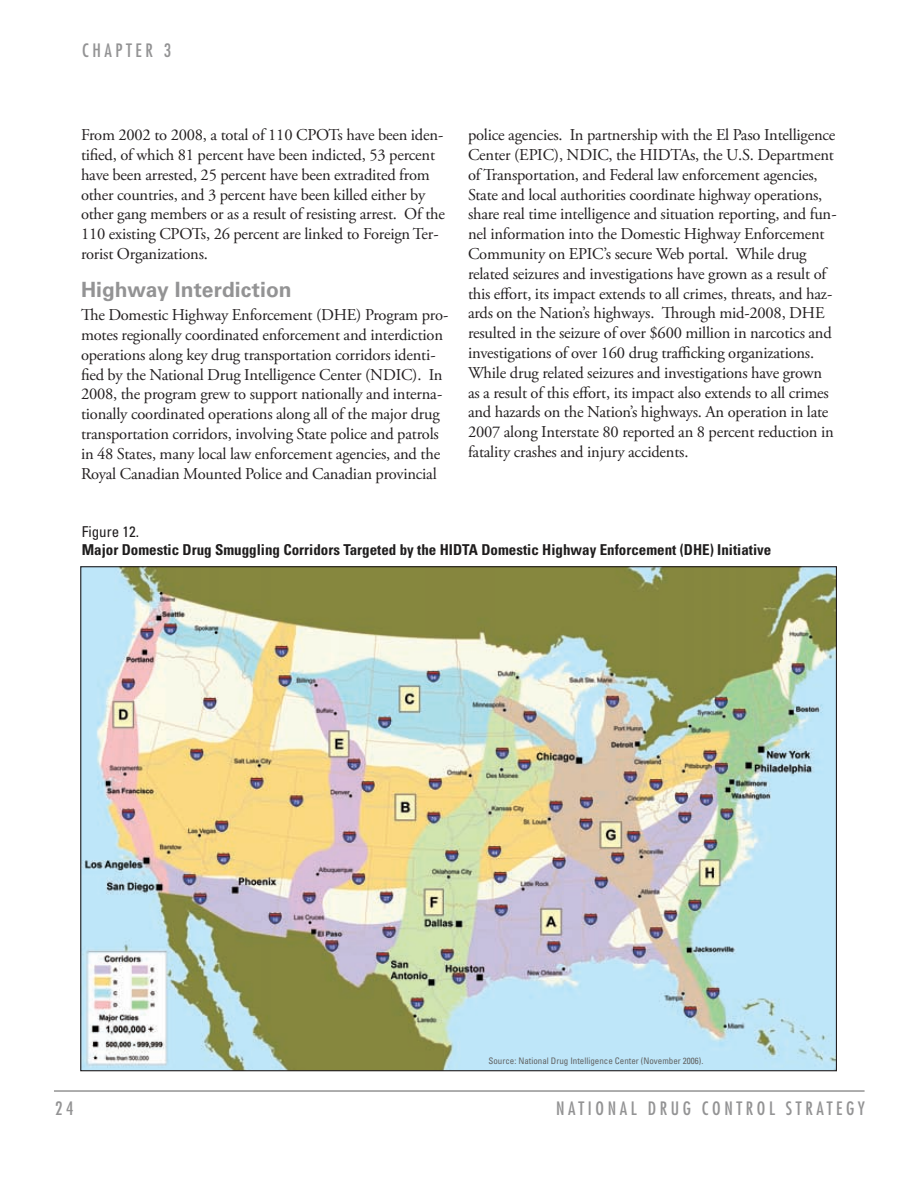
<style>
.page{position:relative;width:918px;height:1188px;background:#fff}
.page>*{position:absolute;margin:0;border:0;box-sizing:border-box;transform-origin:0 0}
.Sub_head{font:700 21px "Univers LT Std";letter-spacing:.005em;color:#939394}
.t1{font:condensed 18px "Futura Std";letter-spacing:.2em;color:#939394}
.body{font:16.5px/19.8px "Adobe Garamond Pro";letter-spacing:-.015em;color:#231f20}
.t2{font:700 condensed 15px/18px "Univers LT Std";color:#1f1d1d}
.t3{font:condensed 9px "Univers LT Std";color:#626363}
.s1{font-weight:400;color:#201d1e}
</style>
<div class="page">
<hr style="left:54px;top:1090px;width:811px;height:2px;background:#939394">
<img style="left:82px;top:568px;width:753px;height:501px">
<p class="t1" style="left:82px;top:39px;width:91px">CHAPTER 3</p>
<p class="body" style="left:81px;top:126px;width:366px">From 2002 to 2008, a total of 110 CPOTs have been iden&shy;tified, of which 81 percent have been indicted, 53 percent have been arrested, 25 percent have been extradited from other countries, and 3 percent have been killed either by other gang members or as a result of resisting arrest. Of the 110 existing CPOTs, 26 percent are linked to Foreign Ter&shy;rorist Organizations.</p>
<p class="Sub_head" style="left:81px;top:277px;width:212px">Highway Interdiction</p>
<p class="body" style="left:81px;top:306px;width:369px">The Domestic Highway Enforcement (DHE) Program pro&shy;motes regionally coordinated enforcement and interdiction operations along key drug transportation corridors identi&shy;fied by the National Drug Intelligence Center (NDIC). In 2008, the program grew to support nationally and interna&shy;tionally coordinated operations along all of the major drug transportation corridors, involving State police and patrols in 48 States, many local law enforcement agencies, and the Royal Canadian Mounted Police and Canadian provincial</p>
<p class="body" style="left:468px;top:126px;width:370px">police agencies. In partnership with the El Paso Intelligence Center (EPIC), NDIC, the HIDTAs, the U.S. Department of Transportation, and Federal law enforcement agencies, State and local authorities coordinate highway operations, share real time intelligence and situation reporting, and fun&shy;nel information into the Domestic Highway Enforcement Community on EPIC’s secure Web portal. While drug related seizures and investigations have grown as a result of this effort, its impact extends to all crimes, threats, and haz&shy;ards on the Nation’s highways. Through mid-2008, DHE resulted in the seizure of over $600 million in narcotics and investigations of over 160 drug trafficking organizations.<br>While drug related seizures and investigations have grown as a result of this effort, its impact also extends to all crimes and hazards on the Nation’s highways. An operation in late 2007 along Interstate 80 reported an 8 percent reduction in fatality crashes and injury accidents.</p>
<p class="t2" style="left:82px;top:523px;width:691px"><span class="s1">Figure 12.<br></span>Major Domestic Drug Smuggling Corridors Targeted by the HIDTA Domestic Highway Enforcement (DHE) Initiative</p>
<p class="t3" style="left:488px;top:1055px;width:216px">Source: National Drug Intelligence Center (November 2006).</p>
<p class="t1" style="left:55px;top:1097px;width:20px">24</p>
<p class="t1" style="left:556px;top:1097px;width:310px">NATIONAL DRUG CONTROL STRATEGY</p>
</div>
